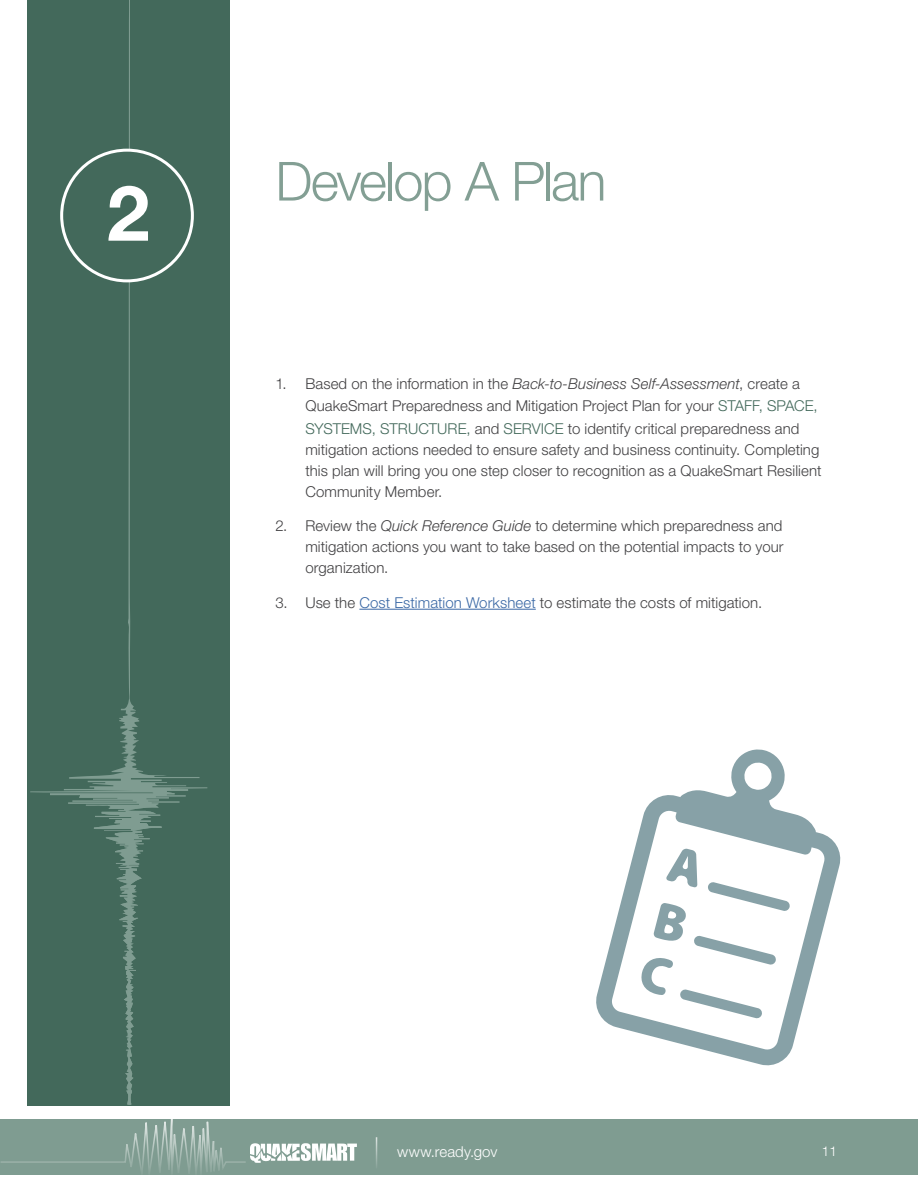
<style>
.page{position:relative;width:918px;height:1188px;background:#fff}
.page>*{position:absolute;margin:0;border:0;box-sizing:border-box;transform-origin:0 0}
.t1{font:700 76.95px "Helvetica Neue LT Std";color:#fff}
.t2{font:300 54px "Helvetica Neue LT Std";letter-spacing:-.035em;color:#839f94}
.t3{font:300 15px/21px "Helvetica Neue LT Std";letter-spacing:.005em;color:#414042}
.t4{font:300 15px "Helvetica Neue LT Std";letter-spacing:.01em;color:#fff}
.t5{font:300 13.5px "Helvetica Neue LT Std";color:#fff}
.s1{font-style:italic}
.s2{color:#43695b}
.s3{color:#3a68a5}
</style>
<div class="page">
<div style="left:0;top:1119px;width:918px;height:55px;background:#7f9c91"></div>
<hr style="left:376px;top:1137px;width:1px;height:32px;background:#fff">
<hr style="left:359px;top:609px;width:177px;height:1px;background:#3a68a5">
<div style="left:27px;top:0;width:203px;height:1106px;background:#43695b"></div>
<svg style="left:30px;top:0;width:177px;height:831px"></svg>
<svg style="left:0;top:831px;width:357px;height:344px"></svg>
<div style="left:62px;top:150px;width:130px;height:131px;background:#43695b;border-radius:50%"></div>
<div style="left:60px;top:149px;width:134px;height:133px;border:3px solid #fff;border-radius:50%"></div>
<svg style="left:596px;top:749px;width:245px;height:317px"></svg>
<p class="t1" style="left:107px;top:166px;width:44px">2</p>
<h2 class="t2" style="left:275px;top:148px;width:333px">Develop A Plan</h2>
<p class="t3" style="left:305px;top:372px;width:514px;line-height:22.5px;text-indent:-30px">1. Based on the information in the <span class="s1">Back-to-Business Self-Assessment</span>, create a<br>QuakeSmart Preparedness and Mitigation Project Plan for your <span class="s2">STAFF, SPACE,<br>SYSTEMS, STRUCTURE,</span> and <span class="s2">SERVICE</span> to identify critical preparedness and</p>
<p class="t3" style="left:305px;top:439px;width:518px">mitigation actions needed to ensure safety and business continuity. Completing this plan will bring you one step closer to recognition as a QuakeSmart Resilient<br>Community Member.</p>
<p class="t3" style="left:305px;top:515px;width:480px;text-align:justify;text-indent:-30px">2. Review the <span class="s1">Quick Reference Guide</span> to determine which preparedness and mitigation actions you want to take based on the potential impacts to your organization.</p>
<p class="t3" style="left:275px;top:592px;width:488px">3. Use the <span class="s3">Cost Estimation Worksheet</span> to estimate the costs of mitigation.</p>
<p class="t4" style="left:397px;top:1142px;width:102px">www.ready.gov</p>
<p class="t5" style="left:822px;top:1143px;width:17px">11</p>
</div>
